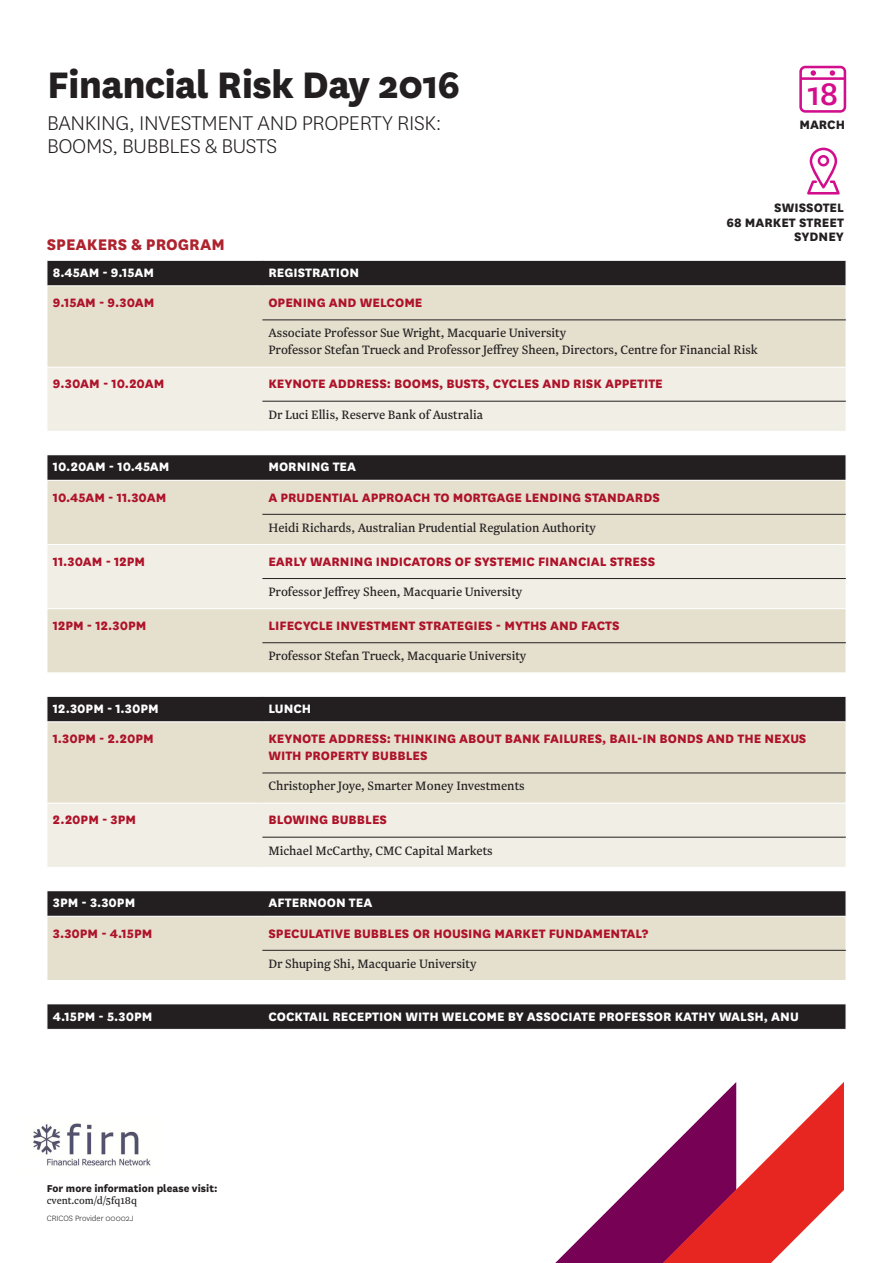
<style>
.page{position:relative;width:893px;height:1263px;background:#fff}
.page>*{position:absolute;margin:0;border:0;box-sizing:border-box;transform-origin:0 0}
._1___Major_Heading{font:800 43.2px "National";letter-spacing:-.02em;color:#231f20}
._3_-_Body_copy{font:500 36.45px "National";color:#d20e8c}
._1_-_Subhead_Major{font:300 23.25px/23.2px "National";letter-spacing:-.015em;color:#231f20}
._3_-_Subhead_LVL1{font:800 18px "National";color:#ae232e}
._2_-_Subhead_LVL1{font:800 14.25px/17.1px "National";color:#ae1229}
._3_-_Body_copy-2{font:14.25px/17.1px "Newzald";color:#231f20}
._2_-_Subhead_LVL1-2{font:800 14.25px "National";color:#fff}
._3_-_Subhead_LVL2{font:800 14.25px/14.5px "National";color:#231f20;text-align:right}
._2_-_Subhead_LVL2{font:800 14.25px "National";color:#fff}
._2_-_Subhead_LVL2-2{font:800 14.25px "National";color:#231f20}
._5_-_Details{font:800 11.7px "National";color:#231f20}
._5_-_Details_Last_li{font:11.7px "Newzald";color:#231f20}
._6_-_CRICOS{font:300 9px "National";color:#231f20}
</style>
<div class="page">
<img style="left:33px;top:1123px;width:118px;height:43px">
<div style="left:48px;top:261px;width:798px;height:768px;background:#231f20"></div>
<div style="left:48px;top:287px;width:798px;height:80px;background:#e5e0ce"></div>
<div style="left:48px;top:368px;width:798px;height:63px;background:#f1eee5"></div>
<svg style="left:48px;top:432px;width:798px;height:571px;fill:#e5e0ce"></svg>
<svg style="left:47px;top:260px;width:1px;height:26px"></svg>
<svg style="left:47px;top:455px;width:1px;height:25px"></svg>
<svg style="left:47px;top:697px;width:1px;height:24px"></svg>
<svg style="left:47px;top:891px;width:1px;height:25px"></svg>
<svg style="left:47px;top:1004px;width:1px;height:25px"></svg>
<hr style="left:47px;top:286px;width:215px;height:1px;background:#fff">
<hr style="left:262px;top:286px;width:584px;height:1px;background:#fff">
<hr style="left:47px;top:367px;width:215px;height:1px;background:#fff">
<hr style="left:262px;top:367px;width:584px;height:1px;background:#fff">
<hr style="left:47px;top:431px;width:215px;height:1px;background:#fff">
<hr style="left:262px;top:431px;width:584px;height:1px;background:#fff">
<hr style="left:47px;top:454px;width:215px;height:1px;background:#fff">
<hr style="left:262px;top:454px;width:584px;height:1px;background:#fff">
<hr style="left:47px;top:480px;width:215px;height:1px;background:#fff">
<hr style="left:262px;top:480px;width:584px;height:1px;background:#fff">
<hr style="left:47px;top:544px;width:215px;height:1px;background:#fff">
<hr style="left:262px;top:544px;width:584px;height:1px;background:#fff">
<hr style="left:47px;top:608px;width:215px;height:1px;background:#fff">
<hr style="left:262px;top:608px;width:584px;height:1px;background:#fff">
<hr style="left:47px;top:673px;width:215px;height:1px;background:#fff">
<hr style="left:262px;top:673px;width:584px;height:1px;background:#fff">
<hr style="left:47px;top:696px;width:215px;height:1px;background:#fff">
<hr style="left:262px;top:696px;width:584px;height:1px;background:#fff">
<hr style="left:47px;top:721px;width:215px;height:1px;background:#fff">
<hr style="left:262px;top:721px;width:584px;height:1px;background:#fff">
<hr style="left:47px;top:803px;width:215px;height:1px;background:#fff">
<hr style="left:262px;top:803px;width:584px;height:1px;background:#fff">
<hr style="left:47px;top:867px;width:215px;height:1px;background:#fff">
<hr style="left:262px;top:867px;width:584px;height:1px;background:#fff">
<hr style="left:47px;top:890px;width:215px;height:1px;background:#fff">
<hr style="left:262px;top:890px;width:584px;height:1px;background:#fff">
<hr style="left:47px;top:916px;width:215px;height:1px;background:#fff">
<hr style="left:262px;top:916px;width:584px;height:1px;background:#fff">
<hr style="left:47px;top:980px;width:215px;height:1px;background:#fff">
<hr style="left:262px;top:980px;width:584px;height:1px;background:#fff">
<hr style="left:47px;top:1003px;width:215px;height:1px;background:#fff">
<hr style="left:262px;top:1003px;width:584px;height:1px;background:#fff">
<hr style="left:262px;top:320px;width:584px;height:1px;background:#231f20">
<hr style="left:262px;top:401px;width:584px;height:1px;background:#231f20">
<hr style="left:262px;top:514px;width:584px;height:1px;background:#231f20">
<hr style="left:262px;top:578px;width:584px;height:1px;background:#231f20">
<hr style="left:262px;top:642px;width:584px;height:1px;background:#231f20">
<hr style="left:262px;top:773px;width:584px;height:1px;background:#231f20">
<hr style="left:262px;top:837px;width:584px;height:1px;background:#231f20">
<hr style="left:262px;top:950px;width:584px;height:1px;background:#231f20">
<svg style="left:799px;top:66px;width:47px;height:47px"></svg>
<svg style="left:807px;top:148px;width:33px;height:47px"></svg>
<svg style="left:555px;top:1082px;width:289px;height:181px"></svg>
<p class="_1___Major_Heading" style="left:47px;top:54px;width:415px">Financial Risk Day 2016</p>
<p class="_1_-_Subhead_Major" style="left:47px;top:110px;width:396px">BANKING, INVESTMENT AND PROPERTY RISK:<br>BOOMS, BUBBLES &amp; BUSTS</p>
<p class="_3_-_Body_copy" style="left:807px;top:69px;width:32px">18</p>
<p class="_2_-_Subhead_LVL2-2" style="left:799px;top:114px;width:47px">MARCH</p>
<p class="_3_-_Subhead_LVL2" style="left:726px;top:199px;width:119px">SWISSOTEL<br>68 MARKET STREET<br>SYDNEY</p>
<p class="_3_-_Subhead_LVL1" style="left:47px;top:231px;width:180px">SPEAKERS &amp; PROGRAM</p>
<p class="_2_-_Subhead_LVL1-2" style="left:53px;top:262px;width:103px">8.45AM - 9.15AM</p>
<p class="_2_-_Subhead_LVL1-2" style="left:268px;top:262px;width:92px">REGISTRATION</p>
<p class="_2_-_Subhead_LVL1" style="left:53px;top:293px;width:103px">9.15AM - 9.30AM</p>
<p class="_2_-_Subhead_LVL1" style="left:268px;top:293px;width:156px">OPENING AND WELCOME</p>
<p class="_3_-_Body_copy-2" style="left:268px;top:324px;width:491px">Associate Professor Sue Wright, Macquarie University<br>Professor Stefan Trueck and Professor Jeffrey Sheen, Directors, Centre for Financial Risk</p>
<p class="_2_-_Subhead_LVL1" style="left:53px;top:374px;width:113px">9.30AM - 10.20AM</p>
<p class="_2_-_Subhead_LVL1" style="left:268px;top:374px;width:396px">KEYNOTE ADDRESS: BOOMS, BUSTS, CYCLES AND RISK APPETITE</p>
<p class="_3_-_Body_copy-2" style="left:268px;top:405px;width:216px">Dr Luci Ellis, Reserve Bank of Australia</p>
<p class="_2_-_Subhead_LVL1-2" style="left:53px;top:457px;width:118px">10.20AM - 10.45AM</p>
<p class="_2_-_Subhead_LVL1-2" style="left:268px;top:457px;width:89px">MORNING TEA</p>
<p class="_2_-_Subhead_LVL1" style="left:53px;top:487px;width:115px">10.45AM - 11.30AM</p>
<p class="_2_-_Subhead_LVL1" style="left:268px;top:487px;width:393px">A PRUDENTIAL APPROACH TO MORTGAGE LENDING STANDARDS</p>
<p class="_3_-_Body_copy-2" style="left:268px;top:519px;width:329px">Heidi Richards, Australian Prudential Regulation Authority</p>
<p class="_2_-_Subhead_LVL1" style="left:53px;top:552px;width:94px">11.30AM - 12PM</p>
<p class="_2_-_Subhead_LVL1" style="left:268px;top:552px;width:388px">EARLY WARNING INDICATORS OF SYSTEMIC FINANCIAL STRESS</p>
<p class="_3_-_Body_copy-2" style="left:268px;top:583px;width:255px">Professor Jeffrey Sheen, Macquarie University</p>
<p class="_2_-_Subhead_LVL1" style="left:53px;top:616px;width:95px">12PM - 12.30PM</p>
<p class="_2_-_Subhead_LVL1" style="left:268px;top:616px;width:353px">LIFECYCLE INVESTMENT STRATEGIES - MYTHS AND FACTS</p>
<p class="_3_-_Body_copy-2" style="left:268px;top:647px;width:260px">Professor Stefan Trueck, Macquarie University</p>
<p class="_2_-_Subhead_LVL1-2" style="left:53px;top:698px;width:107px">12.30PM - 1.30PM</p>
<p class="_2_-_Subhead_LVL1-2" style="left:268px;top:698px;width:44px">LUNCH</p>
<p class="_2_-_Subhead_LVL1" style="left:53px;top:729px;width:102px">1.30PM - 2.20PM</p>
<p class="_2_-_Subhead_LVL1" style="left:268px;top:729px;width:540px">KEYNOTE ADDRESS: THINKING ABOUT BANK FAILURES, BAIL-IN BONDS AND THE NEXUS<br>WITH PROPERTY BUBBLES</p>
<p class="_3_-_Body_copy-2" style="left:268px;top:777px;width:258px">Christopher Joye, Smarter Money Investments</p>
<p class="_2_-_Subhead_LVL1" style="left:53px;top:810px;width:85px">2.20PM - 3PM</p>
<p class="_2_-_Subhead_LVL1" style="left:268px;top:810px;width:120px">BLOWING BUBBLES</p>
<p class="_3_-_Body_copy-2" style="left:268px;top:841px;width:226px">Michael McCarthy, CMC Capital Markets</p>
<p class="_2_-_Subhead_LVL2" style="left:53px;top:893px;width:84px">3PM - 3.30PM</p>
<p class="_2_-_Subhead_LVL2" style="left:268px;top:893px;width:105px">AFTERNOON TEA</p>
<p class="_2_-_Subhead_LVL1" style="left:53px;top:923px;width:101px">3.30PM - 4.15PM</p>
<p class="_2_-_Subhead_LVL1" style="left:268px;top:923px;width:381px">SPECULATIVE BUBBLES OR HOUSING MARKET FUNDAMENTAL?</p>
<p class="_3_-_Body_copy-2" style="left:268px;top:955px;width:210px">Dr Shuping Shi, Macquarie University</p>
<p class="_2_-_Subhead_LVL1-2" style="left:53px;top:1006px;width:101px">4.15PM - 5.30PM</p>
<p class="_2_-_Subhead_LVL1-2" style="left:268px;top:1006px;width:532px">COCKTAIL RECEPTION WITH WELCOME BY ASSOCIATE PROFESSOR KATHY WALSH, ANU</p>
<p class="_5_-_Details" style="left:47px;top:1180px;width:172px">For more information please visit:</p>
<p class="_5_-_Details_Last_li" style="left:47px;top:1193px;width:92px">cvent.com/d/5fq18q</p>
<p class="_6_-_CRICOS" style="left:47px;top:1212px;width:88px">CRICOS Provider 00002J</p>
</div>
